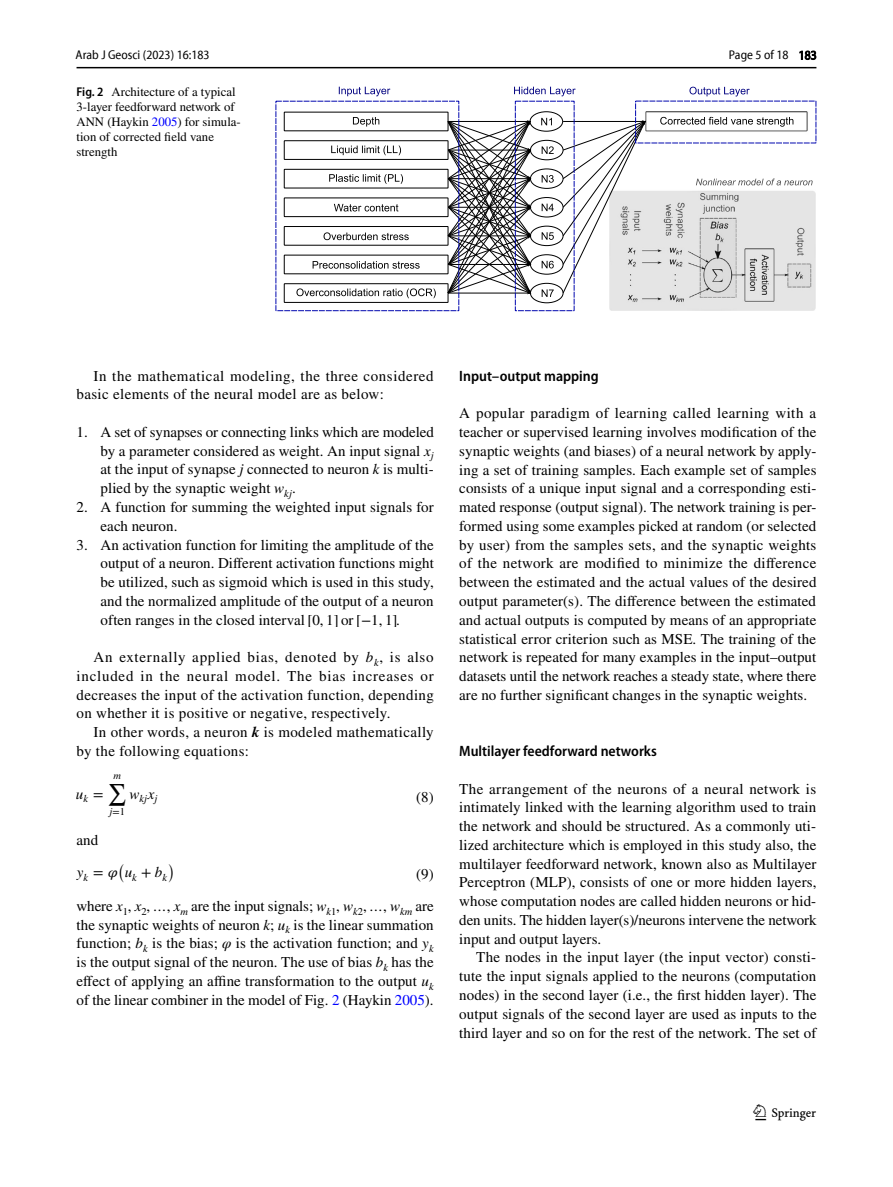
<style>
.page{position:relative;width:893px;height:1187px;background:#fff}
.page>*{position:absolute;margin:0;border:0;box-sizing:border-box;transform-origin:0 0}
.t1{font:22.5px "Springnew Regular 3";color:#000}
.t2{font:15px/18.8px "STIX";letter-spacing:.005em;color:#000;text-align:justify}
.t3{font:15px/18.8px "STIX";letter-spacing:.035em;color:#000}
.t4{font:15px/18.8px "STIX";letter-spacing:.025em;color:#000}
.t5{font:600 semi-condensed 15px "Myriad Pro";color:#000}
.t6{font:15px "STIX General Italic 37";color:#000}
.t7{font:15px "STIX General Italic 38";color:#000}
.t8{font:15px "STIX Math Extensions Regular 4";color:#000}
.t9{font:15px "STIX Math Extensions Regular 5";color:#000}
.t10{font:12.75px/15px "STIX";color:#000}
.t11{font:semi-condensed 12.75px "Myriad Pro Unic";color:#000}
.t12{font:10.5px "STIX General Italic 38";color:#000}
.s1{font-family:"Myriad Pro";font-weight:600;font-stretch:semi-condensed}
.s2{color:#00f}
.s3{font-style:italic}
.s4{font-family:"STIX Math Regular 16"}
.s5{font-family:"STIX General Regular 14"}
.s6{font-family:"STIX Math Regular 17"}
.s7{font-family:"STIX General Regular 15"}
.s8{font-family:"STIX General";font-weight:700;font-style:italic}
.s9{font-family:"STIX Math Regular 18"}
.s10{font-family:"STIX General Regular 13"}
.s11{font-family:"STIX Math Regular 15"}
.s12{font-family:"STIX Math Italic 16"}
</style>
<div class="page">
<hr style="left:77px;top:67px;width:739px;height:1px;background:#000">
<img style="left:610px;top:112px;width:205px;height:198px">
<div style="left:284px;top:283px;width:164px;height:20px;border:1px solid #000"></div>
<svg style="left:296px;top:288px;width:140px;height:10px"></svg>
<div style="left:284px;top:255px;width:164px;height:19px;border:1px solid #000"></div>
<svg style="left:313px;top:261px;width:107px;height:8px"></svg>
<div style="left:284px;top:226px;width:164px;height:19px;border:1px solid #000"></div>
<svg style="left:324px;top:232px;width:85px;height:8px"></svg>
<div style="left:284px;top:197px;width:164px;height:20px;border:1px solid #000"></div>
<svg style="left:334px;top:204px;width:64px;height:7px"></svg>
<div style="left:284px;top:169px;width:164px;height:19px;border:1px solid #000"></div>
<svg style="left:329px;top:174px;width:74px;height:10px"></svg>
<div style="left:284px;top:140px;width:164px;height:20px;border:1px solid #000"></div>
<svg style="left:331px;top:145px;width:70px;height:10px"></svg>
<div style="left:284px;top:112px;width:164px;height:19px;border:1px solid #000"></div>
<svg style="left:353px;top:117px;width:26px;height:9px"></svg>
<svg style="left:541px;top:118px;width:11px;height:7px"></svg>
<div style="left:530px;top:111px;width:33px;height:21px;border:1px solid #000;border-radius:50%"></div>
<svg style="left:542px;top:146px;width:12px;height:8px"></svg>
<div style="left:530px;top:140px;width:33px;height:20px;border:1px solid #000;border-radius:50%"></div>
<svg style="left:542px;top:175px;width:12px;height:8px"></svg>
<div style="left:530px;top:168px;width:33px;height:21px;border:1px solid #000;border-radius:50%"></div>
<svg style="left:542px;top:204px;width:12px;height:7px"></svg>
<div style="left:530px;top:197px;width:33px;height:20px;border:1px solid #000;border-radius:50%"></div>
<svg style="left:542px;top:232px;width:12px;height:8px"></svg>
<div style="left:530px;top:226px;width:33px;height:20px;border:1px solid #000;border-radius:50%"></div>
<svg style="left:542px;top:261px;width:12px;height:7px"></svg>
<div style="left:530px;top:254px;width:33px;height:20px;border:1px solid #000;border-radius:50%"></div>
<svg style="left:542px;top:289px;width:12px;height:8px"></svg>
<div style="left:530px;top:283px;width:33px;height:20px;border:1px solid #000;border-radius:50%"></div>
<svg style="left:660px;top:117px;width:133px;height:10px"></svg>
<svg style="left:447px;top:120px;width:84px;height:174px"></svg>
<svg style="left:562px;top:120px;width:84px;height:174px"></svg>
<div style="left:515px;top:101px;width:60px;height:210px;border:1px dashed #0007af"></div>
<svg style="left:339px;top:87px;width:51px;height:9px"></svg>
<svg style="left:514px;top:87px;width:62px;height:9px"></svg>
<svg style="left:689px;top:87px;width:61px;height:9px"></svg>
<svg style="left:696px;top:178px;width:117px;height:7px"></svg>
<p class="t11" style="left:76px;top:50px;width:135px">Arab J Geosci (2023) 16:183</p>
<p class="t11" style="left:729px;top:50px;width:90px">Page 5 of 18 183</p>
<p class="t10" style="left:77px;top:85px;width:166px"><span class="s1">Fig. 2</span> Architecture of a typical<br>3-layer feedforward network of<br>ANN (Haykin <span class="s2">2005</span>) for simula&shy;tion of corrected field vane strength</p>
<p class="t3" style="left:77px;top:367px;width:359px;text-indent:17px">In the mathematical modeling, the three considered basic elements of the neural model are as below:</p>
<p class="t2" style="left:101px;top:423px;width:335px;text-indent:-24px">1. A set of synapses or connecting links which are modeled by a parameter considered as weight. An input signal <span class="s3">x</span><sub>j </sub>at the input of synapse <span class="s3">j</span> connected to neuron <span class="s3">k</span> is multi&shy;plied by the synaptic weight <span class="s3">w</span><sub>kj</sub>.</p>
<p class="t2" style="left:101px;top:498px;width:335px;text-indent:-24px">2. A function for summing the weighted input signals for each neuron.</p>
<p class="t2" style="left:101px;top:536px;width:335px;text-indent:-24px">3. An activation function for limiting the amplitude of the output of a neuron. Different activation functions might be utilized, such as sigmoid which is used in this study, and the normalized amplitude of the output of a neuron often ranges in the closed interval <span class="s4">[0</span><span class="s5">,</span> <span class="s4">1]</span> or <span class="s6">[−1</span><span class="s7">,</span> <span class="s6">1]</span>.</p>
<p class="t2" style="left:77px;top:648px;width:359px;text-indent:17px">An externally applied bias, denoted by <span class="s3">b</span><sub>k</sub>, is also included in the neural model. The bias increases or decreases the input of the activation function, depending on whether it is positive or negative, respectively.</p>
<p class="t4" style="left:77px;top:723px;width:359px;text-indent:17px">In other words, a neuron <span class="s8">k</span> is modeled mathematically by the following equations:</p>
<p class="t8" style="left:108px;top:770px;width:21px">∑<sup>m</sup></p>
<p class="t12" style="left:110px;top:807px;width:17px">j<span class="s9">=</span><span class="s10">1</span></p>
<p class="t7" style="left:76px;top:788px;width:29px">u<sub>k</sub> <span class="s9">=</span></p>
<p class="t2" style="left:416px;top:788px;width:19px">(8)</p>
<p class="t12" style="left:129px;top:795px;width:29px"><sup>w</sup>kj<sup>x</sup>j</p>
<p class="t2" style="left:77px;top:831px;width:23px">and</p>
<p class="t9" style="left:118px;top:851px;width:9px">(</p>
<p class="t6" style="left:125px;top:866px;width:44px">u<sub>k</sub> <span class="s11">+</span> b<sub>k</sub></p>
<p class="t9" style="left:168px;top:851px;width:9px">)</p>
<p class="t6" style="left:77px;top:866px;width:42px">y<sub>k</sub> <span class="s11">=</span><span class="s12">𝜑</span></p>
<p class="t2" style="left:416px;top:865px;width:19px">(9)</p>
<p class="t2" style="left:77px;top:897px;width:359px">where <span class="s3">x</span><sub>1</sub>, <span class="s3">x</span><sub>2</sub>, <span class="s3">…</span>, <span class="s3">x</span><sub>m</sub> are the input signals; <span class="s3">w</span><sub>k</sub><sub>1</sub>, <span class="s3">w</span><sub>k</sub><sub>2</sub>, <span class="s3">…</span>, <span class="s3">w</span><sub>km</sub> are the synaptic weights of neuron <span class="s3">k</span>; <span class="s3">u</span><sub>k</sub> is the linear summation function; <span class="s3">b</span><sub>k</sub> is the bias; <span class="s3">φ</span> is the activation function; and <span class="s3">y</span><sub>k </sub>is the output signal of the neuron. The use of bias <span class="s3">b</span><sub>k</sub> has the effect of applying an affine transformation to the output <span class="s3">u</span><sub>k </sub>of the linear combiner in the model of Fig. <span class="s2">2</span> (Haykin <span class="s2">2005</span>).</p>
<p class="t5" style="left:459px;top:367px;width:141px">Input–output mapping</p>
<p class="t2" style="left:459px;top:405px;width:359px">A popular paradigm of learning called learning with a teacher or supervised learning involves modification of the synaptic weights (and biases) of a neural network by apply&shy;ing a set of training samples. Each example set of samples consists of a unique input signal and a corresponding esti&shy;mated response (output signal). The network training is per&shy;formed using some examples picked at random (or selected by user) from the samples sets, and the synaptic weights of the network are modified to minimize the difference between the estimated and the actual values of the desired output parameter(s). The difference between the estimated and actual outputs is computed by means of an appropriate statistical error criterion such as MSE. The training of the network is repeated for many examples in the input–output datasets until the network reaches a steady state, where there are no further significant changes in the synaptic weights.</p>
<p class="t5" style="left:459px;top:742px;width:199px">Multilayer feedforward networks</p>
<p class="t2" style="left:459px;top:780px;width:359px">The arrangement of the neurons of a neural network is intimately linked with the learning algorithm used to train the network and should be structured. As a commonly uti&shy;lized architecture which is employed in this study also, the multilayer feedforward network, known also as Multilayer Perceptron (MLP), consists of one or more hidden layers, whose computation nodes are called hidden neurons or hid&shy;den units. The hidden layer(s)/neurons intervene the network input and output layers.</p>
<p class="t2" style="left:459px;top:948px;width:359px;text-indent:17px">The nodes in the input layer (the input vector) consti&shy;tute the input signals applied to the neurons (computation nodes) in the second layer (i.e., the first hidden layer). The output signals of the second layer are used as inputs to the third layer and so on for the rest of the network. The set of</p>
<h1 class="t1" style="left:755px;top:1104px;width:62px">1 3</h1>
</div>
